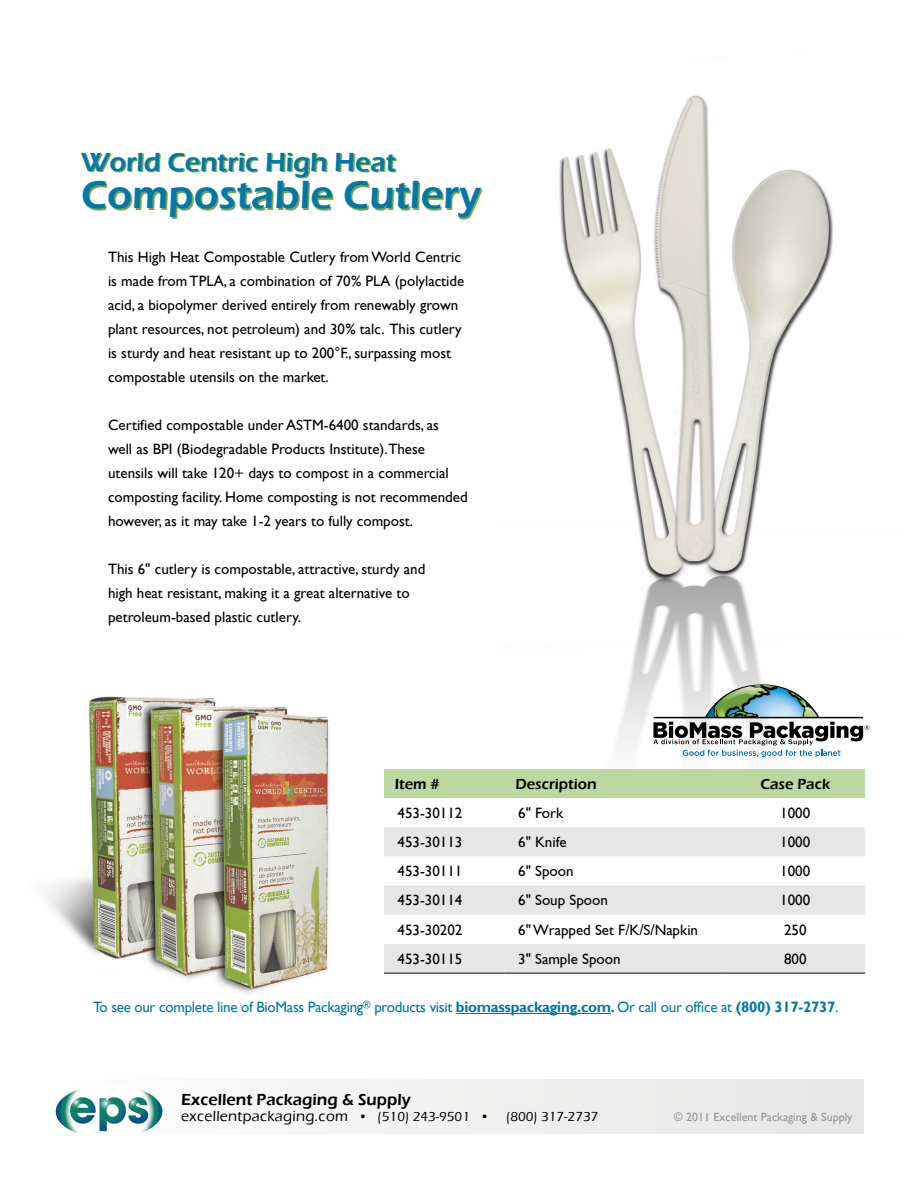
<style>
.page{position:relative;width:918px;height:1188px;background:#fff}
.page>*{position:absolute;margin:0;border:0;box-sizing:border-box;transform-origin:0 0}
.t1{font:600 40.5px "Eras ITC";color:#0378a6}
.t2{font:600 27px "Eras ITC";color:#0378a6}
.t3{font:600 16.5px "Eras ITC";color:#000}
.t4{font:15px/24px "Gill Sans";color:#000}
.t5{font:15px "Gill Sans";letter-spacing:-.02em;color:#0378a6}
.t6{font:500 15px "Eras ITC";letter-spacing:.02em;color:#000}
.t7{font:600 15px "Eras ITC";color:#000}
.t8{font:500 13.5px "Eras ITC";color:#000}
.t9{font:12px "Gill Sans";color:#939598}
.s1{font-weight:700}
.s2{font-size:13.5px}
</style>
<div class="page">
<img style="left:495px;top:95px;width:375px;height:704px">
<div style="left:384px;top:769px;width:481px;height:29px;background:#bdd7a1"></div>
<svg style="left:384px;top:827px;width:481px;height:88px"></svg>
<div style="left:384px;top:944px;width:481px;height:29px;background:#e6e6e6"></div>
<hr style="left:384px;top:973px;width:121px;height:1px;background:#000">
<hr style="left:505px;top:973px;width:221px;height:1px;background:#000">
<hr style="left:726px;top:973px;width:139px;height:1px;background:#000">
<div style="left:54px;top:1080px;width:810px;height:54px;background:#f0efef"></div>
<img style="left:705px;top:685px;width:115px;height:32px">
<hr style="left:654px;top:717px;width:209px;height:1px;background:#000">
<svg style="left:653px;top:722px;width:216px;height:35px"></svg>
<img style="left:55px;top:1087px;width:107px;height:47px">
<img style="left:46px;top:696px;width:283px;height:297px">
<hr style="left:456px;top:1013px;width:155px;height:1px;background:#0378a6">
<h2 class="t2" style="left:81px;top:147px;width:316px">World Centric High Heat</h2>
<h1 class="t1" style="left:81px;top:172px;width:401px">Compostable Cutlery</h1>
<p class="t4" style="left:108px;top:245px;width:358px">This High Heat Compostable Cutlery from World Centric is made from TPLA, a combination of 70% PLA (polylactide acid, a biopolymer derived entirely from renewably grown plant resources, not petroleum) and 30% talc. This cutlery is sturdy and heat resistant up to 200°F., surpassing most compostable utensils on the market.</p>
<p class="t4" style="left:108px;top:413px;width:361px">Certified compostable under ASTM-6400 standards, as<br>well as BPI (Biodegradable Products Institute).These utensils will take 120+ days to compost in a commercial composting facility. Home composting is not recommended however, as it may take 1-2 years to fully compost.</p>
<p class="t4" style="left:108px;top:557px;width:319px">This 6" cutlery is compostable, attractive, sturdy and high heat resistant, making it a great alternative to petroleum-based plastic cutlery.</p>
<p class="t7" style="left:395px;top:775px;width:46px">Item #</p>
<p class="t7" style="left:515px;top:775px;width:83px">Description</p>
<p class="t7" style="left:760px;top:775px;width:71px">Case Pack</p>
<p class="t4" style="left:398px;top:801px;width:66px">453-30112</p>
<p class="t4" style="left:518px;top:801px;width:47px">6" Fork</p>
<p class="t4" style="left:780px;top:801px;width:31px">1000</p>
<p class="t4" style="left:398px;top:830px;width:66px">453-30113</p>
<p class="t4" style="left:518px;top:830px;width:50px">6" Knife</p>
<p class="t4" style="left:780px;top:830px;width:31px">1000</p>
<p class="t4" style="left:398px;top:859px;width:66px">453-30111</p>
<p class="t4" style="left:518px;top:859px;width:57px">6" Spoon</p>
<p class="t4" style="left:780px;top:859px;width:31px">1000</p>
<p class="t4" style="left:398px;top:888px;width:66px">453-30114</p>
<p class="t4" style="left:518px;top:888px;width:91px">6" Soup Spoon</p>
<p class="t4" style="left:780px;top:888px;width:31px">1000</p>
<p class="t4" style="left:398px;top:917px;width:66px">453-30202</p>
<p class="t4" style="left:518px;top:917px;width:181px">6" Wrapped Set F/K/S/Napkin</p>
<p class="t4" style="left:784px;top:917px;width:24px">250</p>
<p class="t4" style="left:398px;top:947px;width:66px">453-30115</p>
<p class="t4" style="left:518px;top:947px;width:104px">3" Sample Spoon</p>
<p class="t4" style="left:784px;top:947px;width:24px">800</p>
<p class="t5" style="left:93px;top:999px;width:747px">To see our complete line of BioMass Packaging<sup>®</sup> products visit <span class="s1">biomasspackaging.com.</span> Or call our office at <span class="s1">(800) 317-2737</span>.</p>
<p class="t3" style="left:181px;top:1090px;width:231px">Excellent Packaging &amp; Supply</p>
<p class="t6" style="left:181px;top:1108px;width:309px">excellentpackaging.com <span class="s2">• (510) 243-9501 •</span></p>
<p class="t8" style="left:506px;top:1109px;width:94px">(800) 317-2737</p>
<p class="t9" style="left:674px;top:1110px;width:180px">© 2011 Excellent Packaging &amp; Supply</p>
</div>
